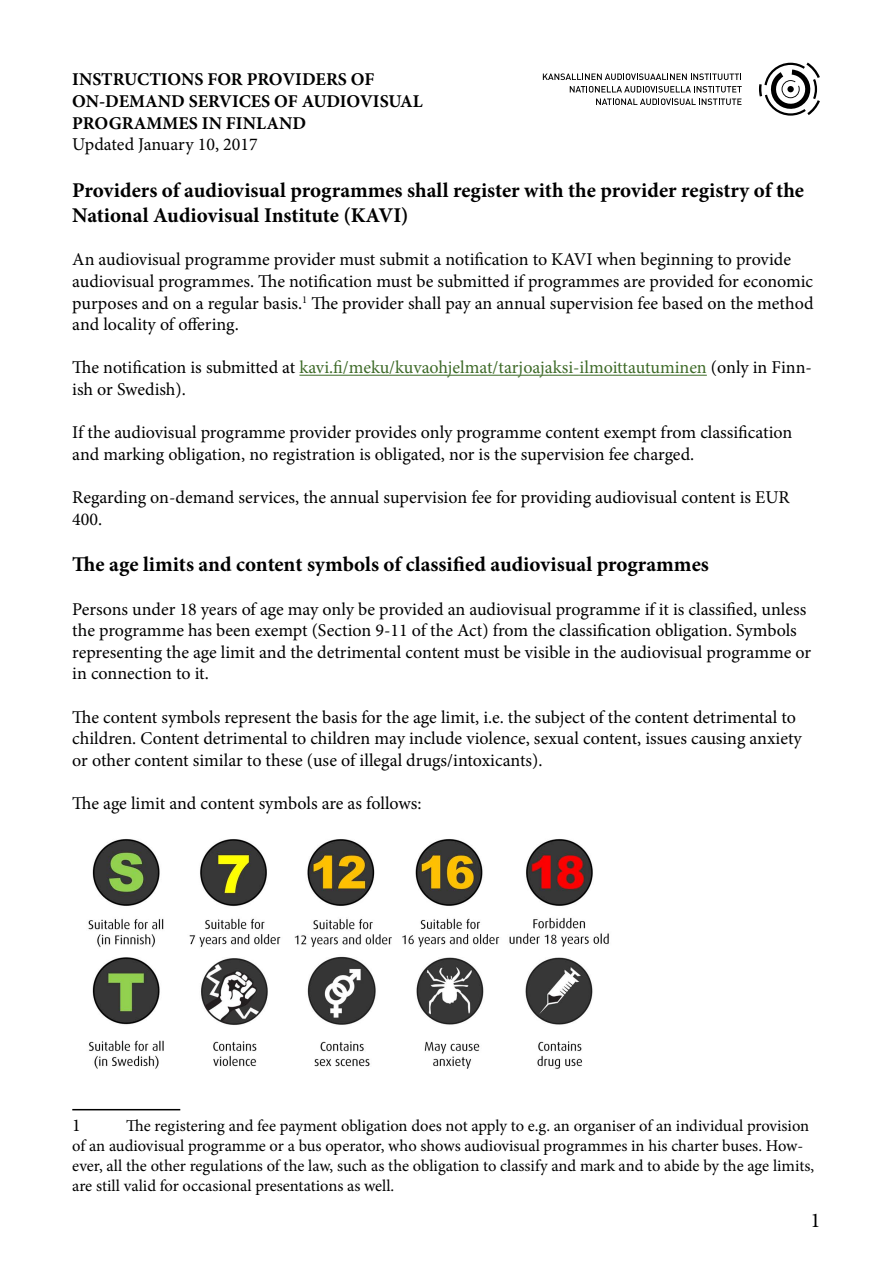
<style>
.page{position:relative;width:893px;height:1263px;background:#fff}
.page>*{position:absolute;margin:0;border:0;box-sizing:border-box;transform-origin:0 0}
.t1{font:700 21px/25.2px "Minion Pro";color:#000}
.t2{font:21px "Minion Pro";color:#000}
.t3{font:18px/21.6px "Minion Pro";color:#000}
.t4{font:700 18px/21.6px "Minion Pro";color:#000}
.t5{font:16.5px/19.8px "Minion Pro";letter-spacing:-.005em;color:#000}
.s1{color:#3d6a27}
</style>
<div class="page">
<svg style="left:759px;top:63px;width:61px;height:53px"></svg>
<svg style="left:543px;top:73px;width:198px;height:7px"></svg>
<svg style="left:570px;top:86px;width:172px;height:19px"></svg>
<hr style="left:299px;top:375px;width:408px;height:1px;background:#3d6a27">
<hr style="left:72px;top:1109px;width:108px;height:1px;background:#000">
<img style="left:88px;top:839px;width:521px;height:230px">
<p class="t4" style="left:72px;top:69px;width:352px">INSTRUCTIONS FOR PROVIDERS OF<br>ON-DEMAND SERVICES OF AUDIOVISUAL<br>PROGRAMMES IN FINLAND</p>
<p class="t3" style="left:72px;top:134px;width:187px">Updated January 10, 2017</p>
<p class="t1" style="left:72px;top:177px;width:733px">Providers of audiovisual programmes shall register with the provider registry of the<br>National Audiovisual Institute (KAVI)</p>
<p class="t3" style="left:72px;top:249px;width:743px">An audiovisual programme provider must submit a notification to KAVI when beginning to provide audiovisual programmes. The notification must be submitted if programmes are provided for economic purposes and on a regular basis.<sup>1</sup> The provider shall pay an annual supervision fee based on the method and locality of offering.</p>
<p class="t3" style="left:72px;top:357px;width:741px">The notification is submitted at <span class="s1">kavi.fi/meku/kuvaohjelmat/tarjoajaksi-ilmoittautuminen</span> (only in Finn&shy;ish or Swedish).</p>
<p class="t3" style="left:72px;top:422px;width:721px">If the audiovisual programme provider provides only programme content exempt from classification and marking obligation, no registration is obligated, nor is the supervision fee charged.</p>
<p class="t3" style="left:72px;top:487px;width:719px">Regarding on-demand services, the annual supervision fee for providing audiovisual content is EUR<br>400.</p>
<p class="t1" style="left:72px;top:552px;width:638px">The age limits and content symbols of classified audiovisual programmes</p>
<p class="t3" style="left:72px;top:598px;width:740px">Persons under 18 years of age may only be provided an audiovisual programme if it is classified, unless the programme has been exempt (Section 9-11 of the Act) from the classification obligation. Symbols representing the age limit and the detrimental content must be visible in the audiovisual programme or in connection to it.</p>
<p class="t3" style="left:72px;top:706px;width:731px">The content symbols represent the basis for the age limit, i.e. the subject of the content detrimental to children. Content detrimental to children may include violence, sexual content, issues causing anxiety or other content similar to these (use of illegal drugs/intoxicants).</p>
<p class="t3" style="left:72px;top:793px;width:351px">The age limit and content symbols are as follows:</p>
<p class="t5" style="left:72px;top:1116px;width:743px;text-indent:54px">The registering and fee payment obligation does not apply to e.g. an organiser of an individual provision of an audiovisual programme or a bus operator, who shows audiovisual programmes in his charter buses. How&shy;ever, all the other regulations of the law, such as the obligation to classify and mark and to abide by the age limits, are still valid for occasional presentations as well.</p>
<p class="t3" style="left:72px;top:1115px;width:10px">1</p>
<p class="t2" style="left:811px;top:1206px;width:12px">1</p>
</div>
